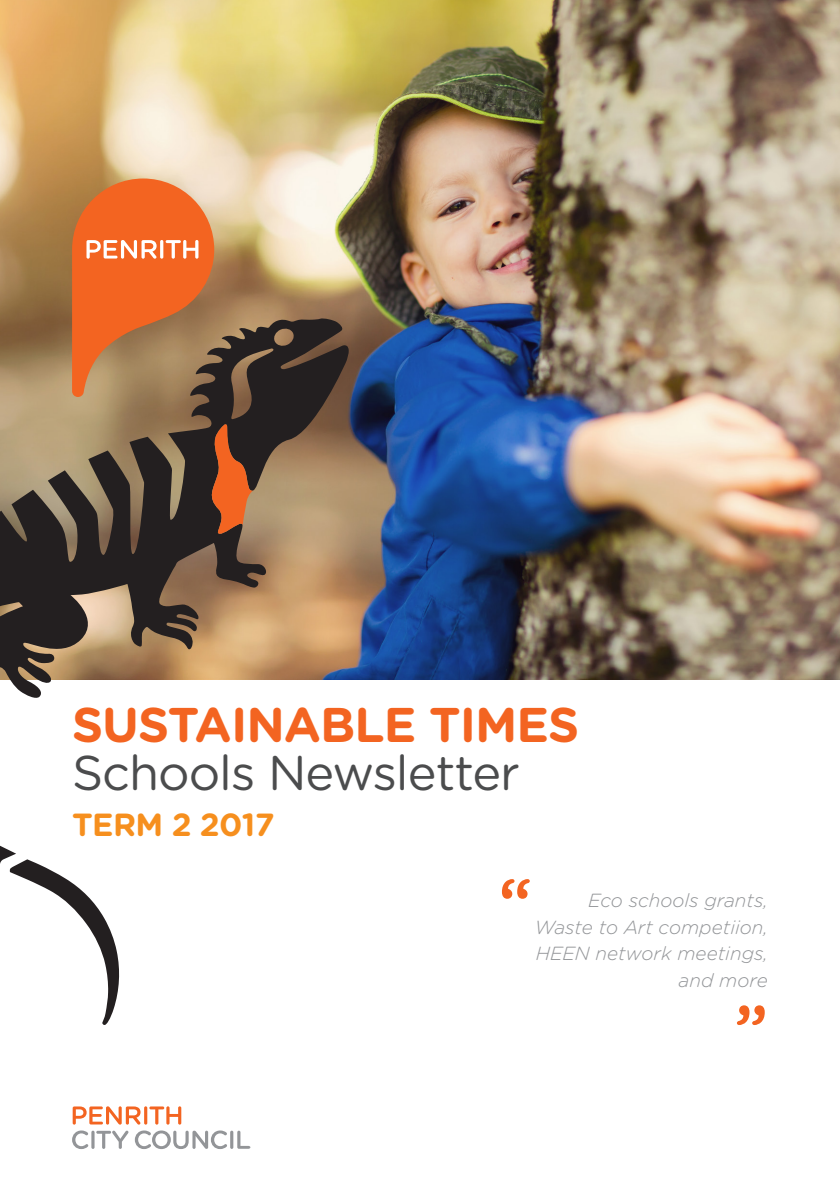
<style>
.page{position:relative;width:840px;height:1191px;background:#fff}
.page>*{position:absolute;margin:0;border:0;box-sizing:border-box;transform-origin:0 0}
.t1{font:700 60px "Gotham Rounded";color:#f36421}
.t2{font:48.6px/48.6px "Gotham Rounded";letter-spacing:-.02em;color:#4b4c4d}
.Gotham_standout_V1{font:700 32px "Gotham Rounded";letter-spacing:-.02em;color:#f68f1e}
.t3{font:italic 300 19px/26.6px "Gotham Rounded";color:#939598;text-align:right}
.s1{font-weight:700;color:#f36421}
</style>
<div class="page">
<img style="left:0;top:0;width:839px;height:680px">
<svg style="left:0;top:318px;width:349px;height:707px"></svg>
<svg style="left:207px;top:424px;width:48px;height:113px;background:#8b4828"></svg>
<svg style="left:72px;top:178px;width:142px;height:219px;background:#d6763f"></svg>
<svg style="left:73px;top:1106px;width:108px;height:18px"></svg>
<svg style="left:72px;top:1130px;width:178px;height:19px"></svg>
<p class="t2" style="left:72px;top:698px;width:508px"><span class="s1">SUSTAINABLE TIMES<br></span>Schools Newsletter</p>
<p class="Gotham_standout_V1" style="left:72px;top:801px;width:204px">TERM 2 2017</p>
<p class="t1" style="left:498px;top:856px;width:34px">“</p>
<p class="t3" style="left:534px;top:886px;width:234px">Eco schools grants,<br>Waste to Art competiion,</p>
<p class="t3" style="left:535px;top:939px;width:233px">HEEN network meetings, and more</p>
<p class="t1" style="left:767px;top:1048px;width:34px;rotate:-180deg">“</p>
</div>
